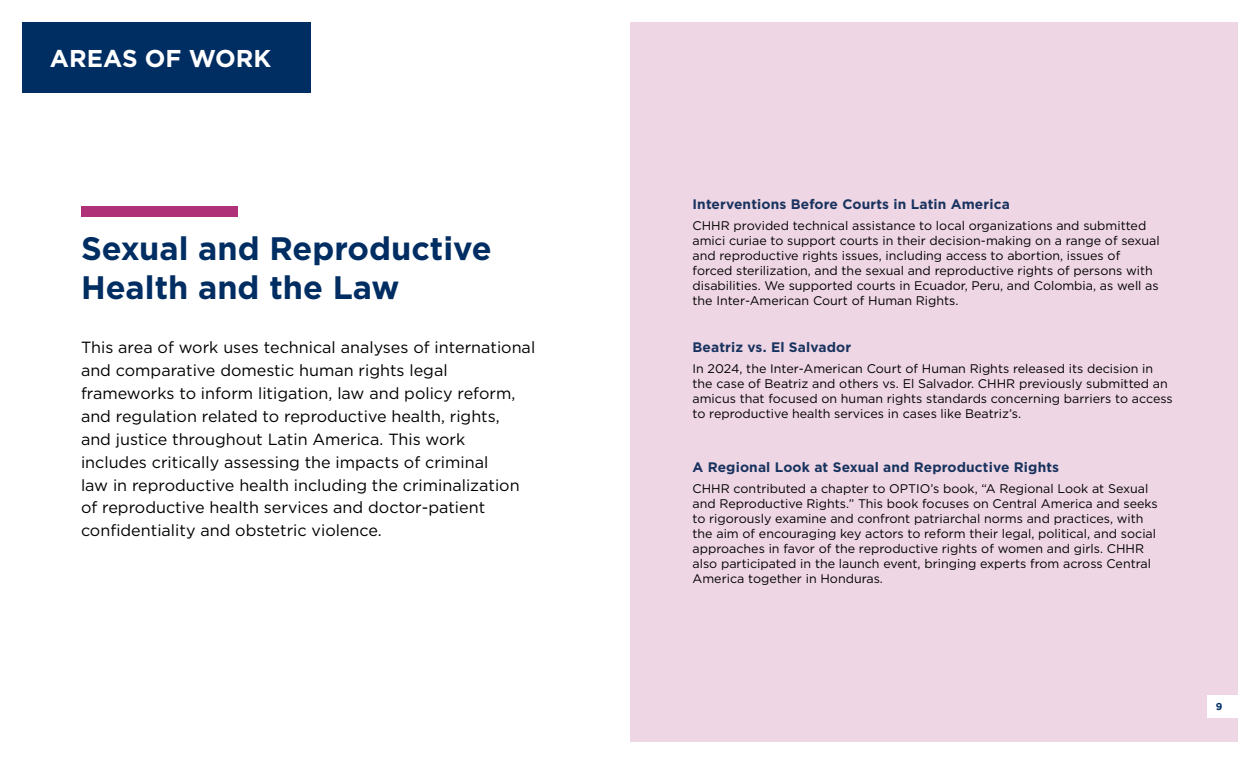
<style>
.page{position:relative;width:1260px;height:765px;background:#fff}
.page>*{position:absolute;margin:0;border:0;box-sizing:border-box;transform-origin:0 0}
.Header_1_Lowercase{font:700 32.5px/39px "Gotham";color:#002d62}
.Section_Header{font:700 24.38px "Gotham";color:#fff}
.Body{font:16.12px/22.9px "Gotham";color:#000}
.Header_3_-_Lowercase{font:700 13.75px "Gotham";letter-spacing:.01em;color:#18335f}
.Small_Body{font:12.5px/15px "Gotham";color:#000}
.t1{font:700 10px "Gotham";color:#002d62}
</style>
<div class="page">
<div style="left:630px;top:22px;width:608px;height:720px;background:#efd6e4"></div>
<div style="left:1208px;top:695px;width:31px;height:23px;background:#fff"></div>
<div style="left:22px;top:22px;width:289px;height:71px;background:#002d62"></div>
<div style="left:81px;top:206px;width:157px;height:11px;background:#af3177"></div>
<p class="Section_Header" style="left:50px;top:42px;width:223px">AREAS OF WORK</p>
<p class="Header_1_Lowercase" style="left:81px;top:229px;width:412px">Sexual and Reproductive<br>Health and the Law</p>
<p class="Body" style="left:81px;top:336px;width:456px">This area of work uses technical analyses of international and comparative domestic human rights legal frameworks to inform litigation, law and policy reform, and regulation related to reproductive health, rights,<br>and justice throughout Latin America. This work includes critically assessing the impacts of criminal<br>law in reproductive health including the criminalization of reproductive health services and doctor-patient confidentiality and obstetric violence.</p>
<p class="Header_3_-_Lowercase" style="left:693px;top:195px;width:319px">Interventions Before Courts in Latin America</p>
<p class="Small_Body" style="left:693px;top:218px;width:469px">CHHR provided technical assistance to local organizations and submitted amici curiae to support courts in their decision-making on a range of sexual and reproductive rights issues, including access to abortion, issues of forced sterilization, and the sexual and reproductive rights of persons with disabilities. We supported courts in Ecuador, Peru, and Colombia, as well as the Inter-American Court of Human Rights.</p>
<p class="Header_3_-_Lowercase" style="left:693px;top:338px;width:160px">Beatriz vs. El Salvador</p>
<p class="Small_Body" style="left:693px;top:361px;width:482px">In 2024, the Inter-American Court of Human Rights released its decision in the case of Beatriz and others vs. El Salvador. CHHR previously submitted an amicus that focused on human rights standards concerning barriers to access to reproductive health services in cases like Beatriz’s.</p>
<p class="Header_3_-_Lowercase" style="left:693px;top:458px;width:368px">A Regional Look at Sexual and Reproductive Rights</p>
<p class="Small_Body" style="left:693px;top:480px;width:467px">CHHR contributed a chapter to OPTIO’s book, “A Regional Look at Sexual and Reproductive Rights.” This book focuses on Central America and seeks to rigorously examine and confront patriarchal norms and practices, with the aim of encouraging key actors to reform their legal, political, and social approaches in favor of the reproductive rights of women and girls. CHHR also participated in the launch event, bringing experts from across Central America together in Honduras.</p>
<p class="t1" style="left:1216px;top:700px;width:8px">9</p>
</div>
